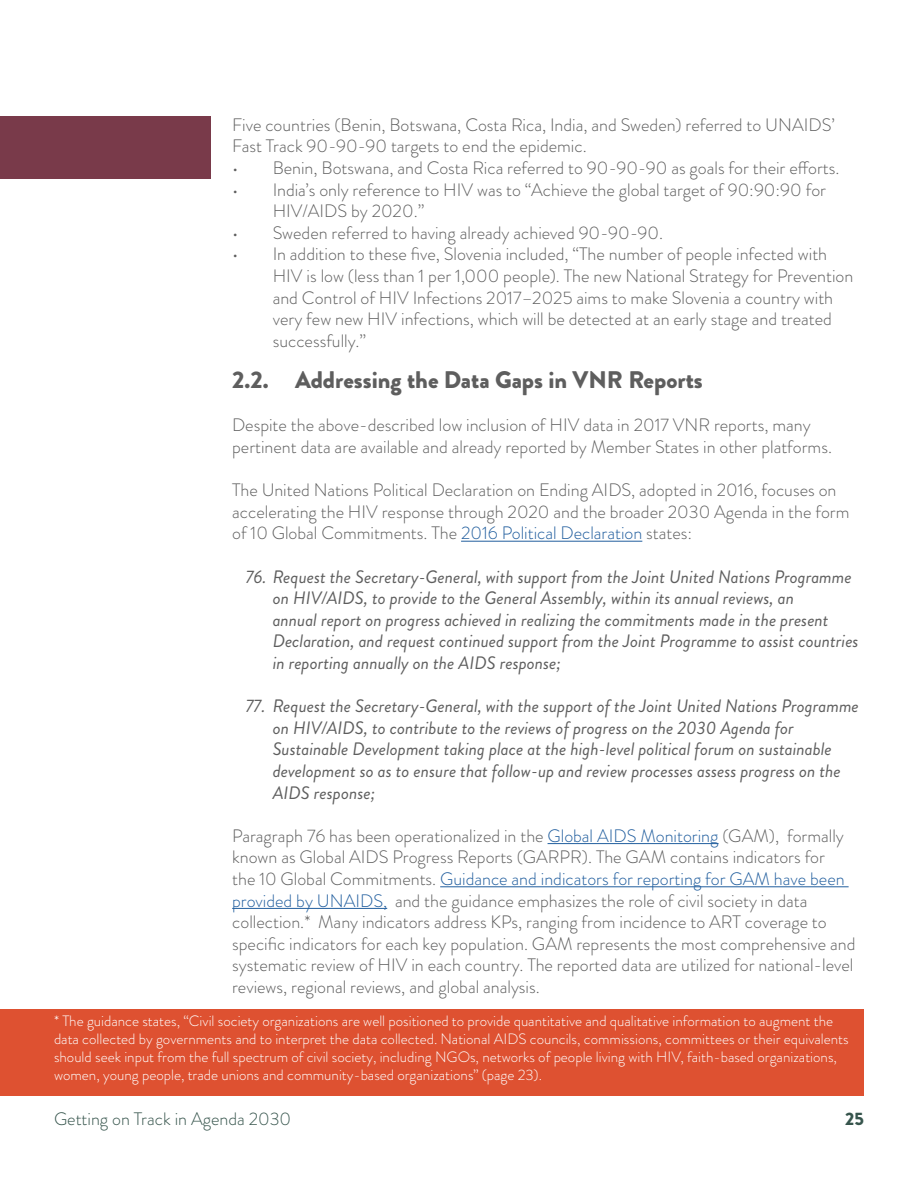
<style>
.page{position:relative;width:918px;height:1188px;background:#fff}
.page>*{position:absolute;margin:0;border:0;box-sizing:border-box;transform-origin:0 0}
.t1{font:900 24px "Brandon Grotesque";color:#5e5e5e}
.t2{font:300 18px/21.6px "Brandon Grotesque";color:#5e5e5e}
.t3{font:italic 18px/21.6px "Brandon Grotesque";color:#5e5e5e}
.t4{font:300 18px "Brandon Grotesque";color:#37554d}
.t5{font:900 18px "Brandon Grotesque";color:#37554d}
.t6{font:300 15px/18px "Brandon Grotesque";color:#fff}
.s1{color:#215e9e}
</style>
<div class="page">
<div style="left:0;top:116px;width:211px;height:63px;background:#793a4a"></div>
<hr style="left:461px;top:541px;width:181px;height:1px;background:#215e9e">
<hr style="left:548px;top:843px;width:171px;height:1px;background:#215e9e">
<hr style="left:440px;top:886px;width:409px;height:1px;background:#215e9e">
<hr style="left:232px;top:908px;width:155px;height:1px;background:#215e9e">
<div style="left:0;top:1009px;width:864px;height:87px;background:#de5131"></div>
<p class="t2" style="left:232px;top:114px;width:604px">Five countries (Benin, Botswana, Costa Rica, India, and Sweden) referred to UNAIDS’<br>Fast Track 90-90-90 targets to end the epidemic.</p>
<p class="t2" style="left:232px;top:157px;width:609px">• Benin, Botswana, and Costa Rica referred to 90-90-90 as goals for their efforts.</p>
<p class="t2" style="left:273px;top:179px;width:555px;text-indent:-40px">• India’s only reference to HIV was to “Achieve the global target of 90:90:90 for<br>HIV/AIDS by 2020.”</p>
<p class="t2" style="left:232px;top:222px;width:433px">• Sweden referred to having already achieved 90-90-90.</p>
<p class="t2" style="left:273px;top:243px;width:582px;text-indent:-40px">• In addition to these five, Slovenia included, “The number of people infected with HIV is low (less than 1 per 1,000 people). The new National Strategy for Prevention and Control of HIV Infections 2017–2025 aims to make Slovenia a country with very few new HIV infections, which will be detected at an early stage and treated successfully.”</p>
<h1 class="t1" style="left:232px;top:363px;width:472px">2.2. Addressing the Data Gaps in VNR Reports</h1>
<p class="t2" style="left:232px;top:414px;width:601px">Despite the above-described low inclusion of HIV data in 2017 VNR reports, many pertinent data are available and already reported by Member States in other platforms.</p>
<p class="t2" style="left:232px;top:479px;width:619px">The United Nations Political Declaration on Ending AIDS, adopted in 2016, focuses on accelerating the HIV response through 2020 and the broader 2030 Agenda in the form of 10 Global Commitments. The <span class="s1">2016 Political Declaration</span> states:</p>
<p class="t3" style="left:273px;top:566px;width:587px;text-indent:-27px">76. Request the Secretary-General, with support from the Joint United Nations Programme on HIV/AIDS, to provide to the General Assembly, within its annual reviews, an<br>annual report on progress achieved in realizing the commitments made in the present Declaration, and request continued support from the Joint Programme to assist countries in reporting annually on the AIDS response;</p>
<p class="t3" style="left:273px;top:696px;width:588px;text-indent:-27px">77. Request the Secretary-General, with the support of the Joint United Nations Programme on HIV/AIDS, to contribute to the reviews of progress on the 2030 Agenda for Sustainable Development taking place at the high-level political forum on sustainable development so as to ensure that follow-up and review processes assess progress on the AIDS response;</p>
<p class="t2" style="left:232px;top:825px;width:625px">Paragraph 76 has been operationalized in the <span class="s1">Global AIDS Monitoring</span> (GAM), formally known as Global AIDS Progress Reports (GARPR). The GAM contains indicators for<br>the 10 Global Commitments. <span class="s1">Guidance and indicators for reporting for GAM have been provided by UNAIDS,</span> and the guidance emphasizes the role of civil society in data collection.* Many indicators address KPs, ranging from incidence to ART coverage to specific indicators for each key population. GAM represents the most comprehensive and systematic review of HIV in each country. The reported data are utilized for national-level reviews, regional reviews, and global analysis.</p>
<p class="t6" style="left:54px;top:1012px;width:796px">* The guidance states, “Civil society organizations are well positioned to provide quantitative and qualitative information to augment the data collected by governments and to interpret the data collected. National AIDS councils, commissions, committees or their equivalents should seek input from the full spectrum of civil society, including NGOs, networks of people living with HIV, faith-based organizations, women, young people, trade unions and community-based organizations” (page 23).</p>
<p class="t4" style="left:54px;top:1107px;width:239px">Getting on Track in Agenda 2030</p>
<p class="t5" style="left:845px;top:1106px;width:20px">25</p>
</div>
